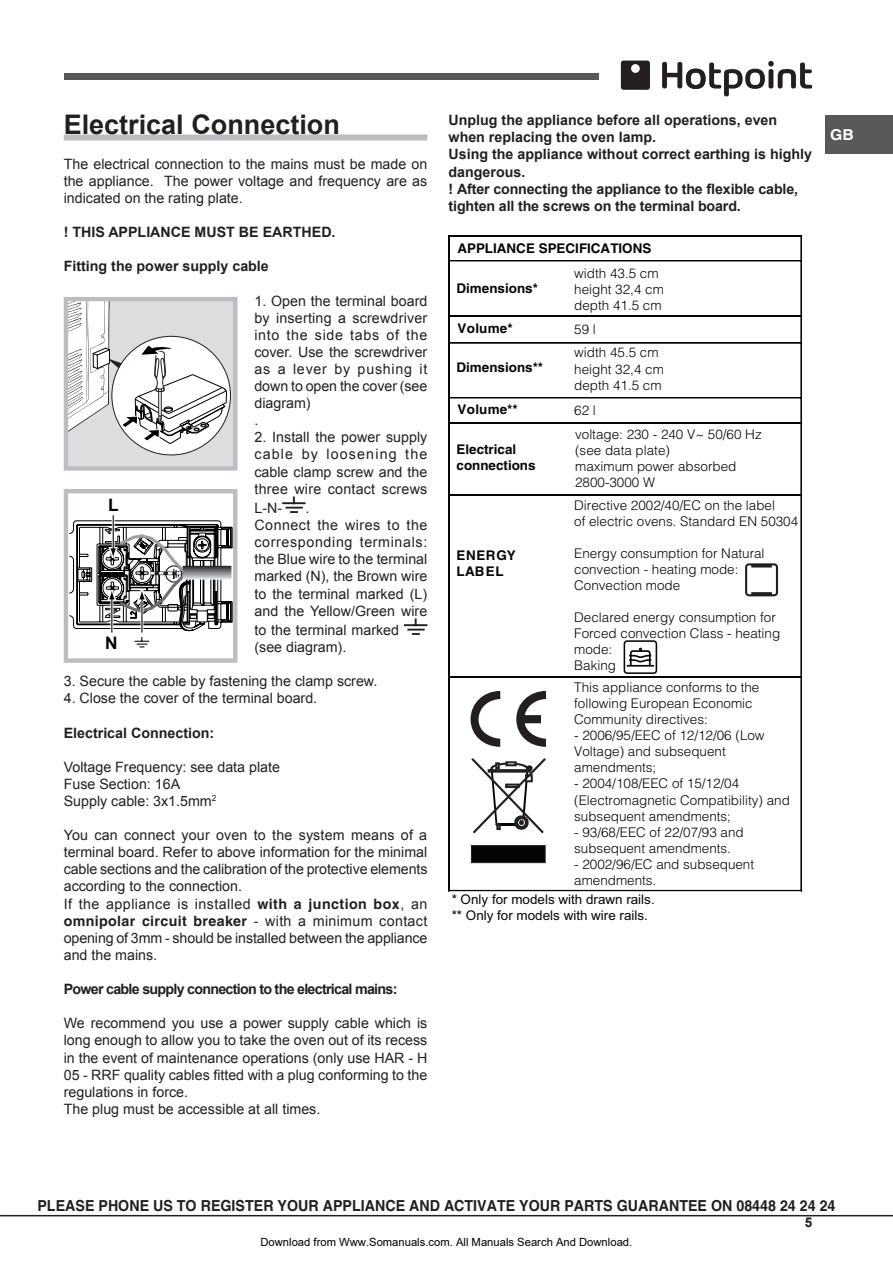
<style>
.page{position:relative;width:893px;height:1263px;background:#fff}
.page>*{position:absolute;margin:0;border:0;box-sizing:border-box;transform-origin:0 0}
.HEAD1New-GB{font:700 27px "Arial";color:#231f20}
.t1{font:700 17.25px "Arial";color:#000}
.t2{font:700 15.15px "Helvetica";color:#231f20;scale:.94 1}
.t3{font:700 15px "Helvetica";color:#fff;scale:1.05 1}
.BODY_TEXT{font:14.25px/17.1px "Arial";color:#231f20;text-align:justify}
.HEAD_3{font:700 14.25px/17.1px "Arial";color:#231f20}
.HEAD_3-2{font:700 14.25px "Arial";letter-spacing:-.05em;color:#231f20}
.t4{font:700 13.5px "Arial";color:#231f20}
.t5{font:300 13.35px/16px "Helvetica";color:#050504}
.t6{font:700 13.35px/16px "Helvetica";color:#050504}
.t7{font:13.35px/16px "Arial";color:#050504}
.t8{font:700 13.35px/16px "Helvetica";letter-spacing:.045em;color:#050504}
.t9{font:11.25px "Arial";color:#000}
.s1{font-family:"Helvetica";font-weight:700}
</style>
<div class="page">
<div style="left:825px;top:115px;width:68px;height:38px;background:#57585a"></div>
<hr style="left:0;top:1215px;width:893px;height:1px;background:#231f20">
<div style="left:64px;top:73px;width:535px;height:6px;background:#57585a"></div>
<svg style="left:662px;top:61px;width:150px;height:35px"></svg>
<svg style="left:621px;top:61px;width:29px;height:29px"></svg>
<div style="left:64px;top:134px;width:363px;height:6px;background:#bcbdc0"></div>
<hr style="left:283px;top:502px;width:22px;height:2px;background:#231f20">
<svg style="left:287px;top:497px;width:15px;height:16px"></svg>
<hr style="left:405px;top:624px;width:21px;height:2px;background:#231f20">
<svg style="left:408px;top:619px;width:16px;height:16px"></svg>
<div style="left:64px;top:297px;width:173px;height:174px;border:4px solid #bcbdc0"></div>
<svg style="left:66px;top:299px;width:170px;height:169px"></svg>
<svg style="left:135px;top:638px;width:14px;height:9px"></svg>
<hr style="left:141px;top:598px;width:1px;height:34px;background:#000">
<hr style="left:111px;top:598px;width:1px;height:34px;background:#000">
<hr style="left:113px;top:515px;width:1px;height:35px;background:#000">
<svg style="left:69px;top:520px;width:163px;height:111px"></svg>
<div style="left:64px;top:489px;width:173px;height:174px;border:4px solid #bcbdc0"></div>
<hr style="left:449px;top:236px;width:352px;height:1px;background:#050504">
<hr style="left:449px;top:260px;width:352px;height:1px;background:#050504">
<hr style="left:449px;top:316px;width:352px;height:1px;background:#050504">
<hr style="left:449px;top:397px;width:352px;height:1px;background:#050504">
<hr style="left:449px;top:423px;width:352px;height:1px;background:#050504">
<hr style="left:449px;top:342px;width:352px;height:1px;background:#050504">
<hr style="left:449px;top:494px;width:352px;height:1px;background:#050504">
<hr style="left:449px;top:495px;width:352px;height:1px;background:#050504">
<hr style="left:449px;top:677px;width:352px;height:1px;background:#050504">
<hr style="left:449px;top:890px;width:352px;height:1px;background:#050504">
<hr style="left:448px;top:236px;width:1px;height:655px;background:#050504">
<hr style="left:449px;top:236px;width:1px;height:655px;background:#050504">
<hr style="left:801px;top:236px;width:1px;height:655px;background:#050504">
<svg style="left:471px;top:691px;width:29px;height:56px"></svg>
<svg style="left:516px;top:691px;width:30px;height:56px"></svg>
<svg style="left:471px;top:758px;width:75px;height:76px"></svg>
<div style="left:471px;top:845px;width:74px;height:18px;background:#050504;border:1px solid #231f20"></div>
<svg style="left:745px;top:563px;width:33px;height:33px"></svg>
<svg style="left:624px;top:640px;width:33px;height:34px"></svg>
<p class="HEAD1New-GB" style="left:64px;top:107px;width:278px">Electrical Connection</p>
<p class="BODY_TEXT" style="left:64px;top:155px;width:365px">The electrical connection to the mains must be made on the appliance. The power voltage and frequency are as indicated on the rating plate.</p>
<p class="HEAD_3" style="left:64px;top:224px;width:273px">! THIS APPLIANCE MUST BE EARTHED.</p>
<p class="HEAD_3" style="left:64px;top:258px;width:207px">Fitting the power supply cable</p>
<p class="BODY_TEXT" style="left:254px;top:292px;width:174px">1. Open the terminal board by inserting a screwdriver into the side tabs of the cover. Use the screwdriver as a lever by pushing it down to open the cover (see diagram)</p>
<p class="BODY_TEXT" style="left:254px;top:412px;width:5px">.</p>
<p class="BODY_TEXT" style="left:254px;top:429px;width:174px">2. Install the power supply cable by loosening the cable clamp screw and the three wire contact screws</p>
<p class="BODY_TEXT" style="left:254px;top:500px;width:29px">L-N-</p>
<p class="BODY_TEXT" style="left:306px;top:500px;width:5px">.</p>
<p class="BODY_TEXT" style="left:254px;top:517px;width:174px">Connect the wires to the corresponding terminals: the Blue wire to the terminal marked (N), the Brown wire to the terminal marked (L) and the Yellow/Green wire</p>
<p class="BODY_TEXT" style="left:254px;top:621px;width:146px">to the terminal marked (see diagram).</p>
<p class="BODY_TEXT" style="left:64px;top:673px;width:315px">3. Secure the cable by fastening the clamp screw.</p>
<p class="BODY_TEXT" style="left:64px;top:690px;width:255px">4. Close the cover of the terminal board.</p>
<p class="HEAD_3" style="left:64px;top:724px;width:152px">Electrical Connection:</p>
<p class="BODY_TEXT" style="left:64px;top:758px;width:218px">Voltage Frequency: see data plate</p>
<p class="BODY_TEXT" style="left:64px;top:775px;width:118px">Fuse Section: 16A</p>
<p class="BODY_TEXT" style="left:64px;top:792px;width:154px">Supply cable: 3x1.5mm<sup>2</sup></p>
<p class="BODY_TEXT" style="left:64px;top:827px;width:365px">You can connect your oven to the system means of a terminal board. Refer to above information for the minimal cable sections and the calibration of the protective elements according to the connection.</p>
<p class="BODY_TEXT" style="left:64px;top:895px;width:365px">If the appliance is installed <span class="s1">with a junction box</span>, an <span class="s1">omnipolar circuit breaker</span> - with a minimum contact opening of 3mm - should be installed between the appliance and the mains.</p>
<p class="HEAD_3-2" style="left:64px;top:980px;width:335px">Power cable supply connection to the electrical mains:</p>
<p class="BODY_TEXT" style="left:64px;top:1015px;width:365px">We recommend you use a power supply cable which is long enough to allow you to take the oven out of its recess in the event of maintenance operations (only use HAR - H 05 - RRF quality cables fitted with a plug conforming to the regulations in force.</p>
<p class="BODY_TEXT" style="left:64px;top:1100px;width:258px">The plug must be accessible at all times.</p>
<p class="t1" style="left:108px;top:494px;width:12px">L</p>
<p class="t1" style="left:105px;top:632px;width:14px">N</p>
<p class="HEAD_3" style="left:449px;top:112px;width:330px">Unplug the appliance before all operations, even when replacing the oven lamp.</p>
<p class="HEAD_3" style="left:449px;top:146px;width:365px">Using the appliance without correct earthing is highly dangerous.</p>
<p class="HEAD_3" style="left:449px;top:181px;width:351px">! After connecting the appliance to the flexible cable, tighten all the screws on the terminal board.</p>
<p class="t6" style="left:457px;top:240px;width:196px">APPLIANCE SPECIFICATIONS</p>
<p class="t6" style="left:456px;top:280px;width:83px">Dimensions*</p>
<p class="t5" style="left:574px;top:265px;width:91px">width 43.5 cm height 32,4 cm depth 41.5 cm</p>
<p class="t6" style="left:457px;top:320px;width:57px">Volume*</p>
<p class="t5" style="left:574px;top:321px;width:23px">59 l</p>
<p class="t6" style="left:456px;top:359px;width:88px">Dimensions**</p>
<p class="t5" style="left:574px;top:344px;width:91px">width 45.5 cm height 32,4 cm depth 41.5 cm</p>
<p class="t6" style="left:457px;top:401px;width:62px">Volume**</p>
<p class="t5" style="left:574px;top:401px;width:23px">62 l</p>
<p class="t6" style="left:456px;top:441px;width:81px">Electrical connections</p>
<p class="t5" style="left:575px;top:426px;width:188px">voltage: 230 - 240 V~ 50/60 Hz (see data plate)<br>maximum power absorbed<br>2800-3000 W</p>
<p class="t8" style="left:456px;top:547px;width:61px">ENERGY<br>LABEL</p>
<p class="t5" style="left:574px;top:497px;width:225px">Directive 2002/40/EC on the label<br>of electric ovens. Standard EN 50304</p>
<p class="t5" style="left:574px;top:545px;width:192px">Energy consumption for Natural convection - heating mode:<br>Convection mode</p>
<p class="t5" style="left:574px;top:609px;width:208px">Declared energy consumption for<br>Forced convection Class - heating mode:<br>Baking</p>
<p class="t5" style="left:574px;top:679px;width:187px">This appliance conforms to the following European Economic<br>Community directives:</p>
<p class="t5" style="left:574px;top:727px;width:192px">- 2006/95/EEC of 12/12/06 (Low<br>Voltage) and subsequent amendments;</p>
<p class="t5" style="left:574px;top:775px;width:217px">- 2004/108/EEC of 15/12/04 (Electromagnetic Compatibility) and subsequent amendments;</p>
<p class="t5" style="left:574px;top:823px;width:171px">- 93/68/EEC of 22/07/93 and subsequent amendments.</p>
<p class="t5" style="left:574px;top:855px;width:181px">- 2002/96/EC and subsequent amendments.</p>
<p class="t7" style="left:452px;top:891px;width:205px">* Only for models with drawn rails. ** Only for models with wire rails.</p>
<p class="t3" style="left:830px;top:126px;width:24px">GB</p>
<p class="t2" style="left:37px;top:1197px;width:850px">PLEASE PHONE US TO REGISTER YOUR APPLIANCE AND ACTIVATE YOUR PARTS GUARANTEE ON 08448 24 24 24</p>
<p class="t9" style="left:260px;top:1235px;width:373px">Download from Www.Somanuals.com. All Manuals Search And Download.</p>
<p class="t4" style="left:805px;top:1213px;width:9px">5</p>
</div>
